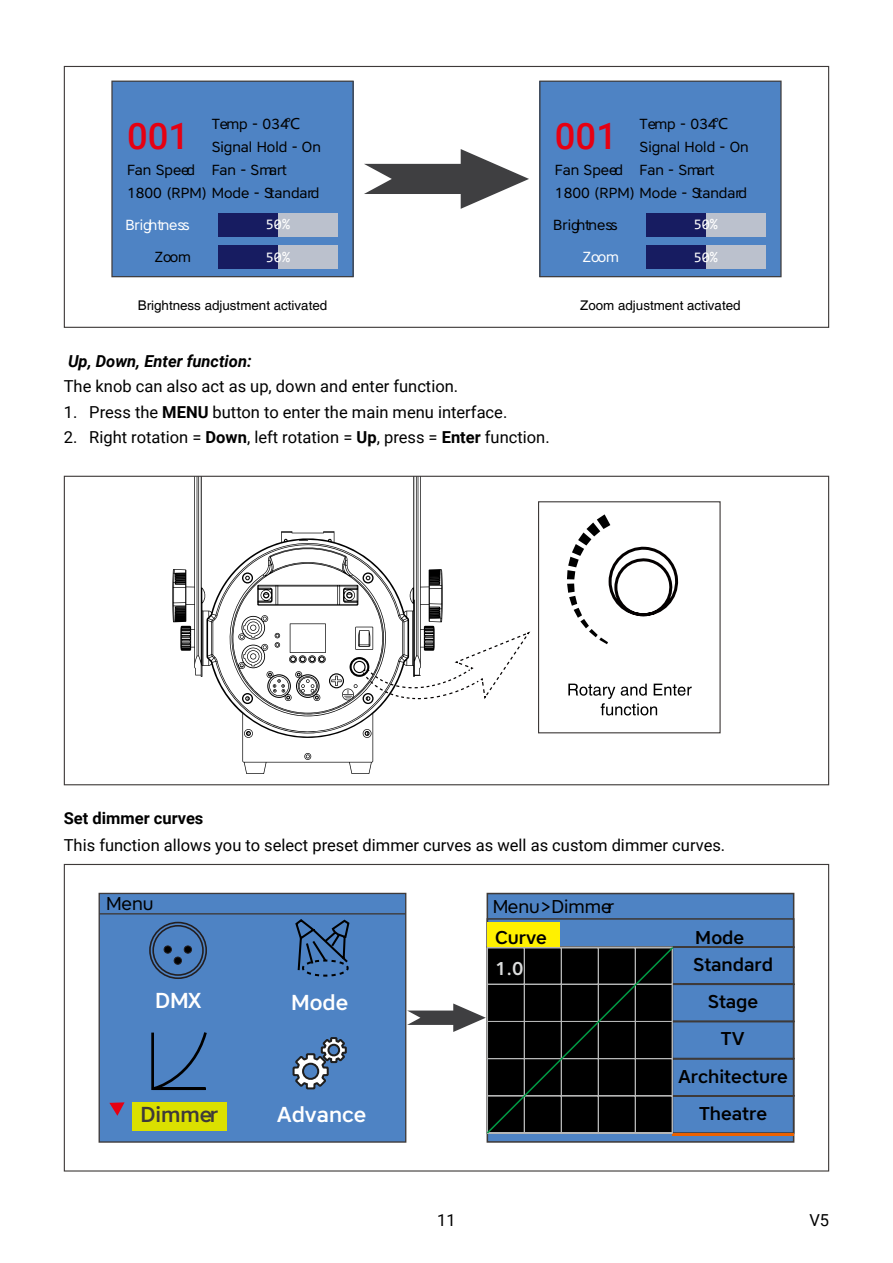
<style>
.page{position:relative;width:893px;height:1263px;background:#fff}
.page>*{position:absolute;margin:0;border:0;box-sizing:border-box;transform-origin:0 0}
.t1{font:500 36.45px "Roboto";color:#e60012}
.t2{font:500 21.6px "Core Sans A55";color:#fff}
.t3{font:500 21.6px "Core Sans A55";color:#3e3a39}
.t4{font:500 18.45px/37.2px "Core Sans A55";color:#000}
.t5{font:18.45px "Core Sans A45";color:#000}
.t6{font:500 18.45px "Core Sans A55";color:#dcdddd}
.t7{font:16.5px "Roboto";color:#000}
.t8{font:italic 700 16.5px "Roboto";color:#000}
.t9{font:700 16.5px "Roboto";color:#000}
.t10{font:14.55px/23.2px "Core Sans A45";color:#000}
.t11{font:14.55px "Core Sans A45";color:#fff}
.t12{font:14.55px "Consolas";color:#fff}
.t13{font:13.35px "Helvetica";color:#000}
.s1{font-family:"Microsoft Ya Hei"}
.s2{font-weight:700}
</style>
<div class="page">
<svg style="left:364px;top:149px;width:165px;height:60px"></svg>
<div style="left:111px;top:81px;width:243px;height:196px;background:#4e83c4"></div>
<div style="left:219px;top:213px;width:119px;height:23px;background:#bbc1cd"></div>
<div style="left:219px;top:213px;width:59px;height:23px;background:#171c61"></div>
<div style="left:219px;top:246px;width:119px;height:23px;background:#bbc1cd"></div>
<div style="left:219px;top:246px;width:59px;height:23px;background:#171c61"></div>
<div style="left:539px;top:81px;width:243px;height:196px;background:#4e83c4"></div>
<div style="left:646px;top:213px;width:119px;height:23px;background:#bbc1cd"></div>
<div style="left:646px;top:213px;width:60px;height:23px;background:#171c61"></div>
<div style="left:646px;top:246px;width:119px;height:23px;background:#bbc1cd"></div>
<div style="left:646px;top:246px;width:60px;height:23px;background:#171c61"></div>
<div style="left:64px;top:66px;width:765px;height:262px;border:1px solid #3e3a39"></div>
<svg style="left:172px;top:478px;width:249px;height:296px"></svg>
<svg style="left:304px;top:753px;width:7px;height:7px"></svg>
<svg style="left:567px;top:514px;width:112px;height:130px"></svg>
<svg style="left:568px;top:684px;width:124px;height:31px"></svg>
<div style="left:538px;top:501px;width:183px;height:232px;border:1px solid #3e3a39"></div>
<div style="left:487px;top:893px;width:307px;height:250px;background:#4e83c4;border:2px solid #3e3a39"></div>
<svg style="left:486px;top:917px;width:309px;height:217px"></svg>
<hr style="left:672px;top:1133px;width:122px;height:3px;background:#eb6100">
<svg style="left:407px;top:945px;width:268px;height:190px"></svg>
<div style="left:487px;top:922px;width:73px;height:25px;background:#fff100"></div>
<div style="left:99px;top:893px;width:307px;height:250px;background:#4e83c4;border:1px solid #3e3a39"></div>
<svg style="left:149px;top:921px;width:58px;height:58px"></svg>
<div style="left:184px;top:946px;width:8px;height:7px;background:#000;border-radius:50%"></div>
<div style="left:184px;top:946px;width:8px;height:7px;border:1px solid #231e20;border-radius:50%"></div>
<div style="left:164px;top:946px;width:7px;height:7px;background:#000;border-radius:50%"></div>
<div style="left:164px;top:946px;width:7px;height:7px;border:1px solid #231e20;border-radius:50%"></div>
<div style="left:174px;top:957px;width:7px;height:7px;background:#000;border-radius:50%"></div>
<div style="left:174px;top:957px;width:8px;height:7px;border:1px solid #231e20;border-radius:50%"></div>
<svg style="left:292px;top:1037px;width:55px;height:53px"></svg>
<svg style="left:295px;top:919px;width:55px;height:58px"></svg>
<svg style="left:151px;top:1032px;width:56px;height:59px"></svg>
<div style="left:132px;top:1102px;width:94px;height:28px;background:#dbe000"></div>
<svg style="left:109px;top:1102px;width:16px;height:14px"></svg>
<hr style="left:99px;top:913px;width:307px;height:1px;background:#3e3a39">
<svg style="left:227px;top:540px;width:304px;height:198px"></svg>
<h1 class="t1" style="left:127px;top:111px;width:64px">001</h1>
<p class="t10" style="left:212px;top:112px;width:111px">Temp - 034<span class="s1">℃<br></span>Signal Hold - On</p>
<p class="t10" style="left:127px;top:158px;width:194px;line-height:22.6px">Fan Speed<br>1800 (RPM) Mode - Standard</p>
<p class="t10" style="left:212px;top:158px;width:77px">Fan - Smart</p>
<p class="t11" style="left:125px;top:216px;width:66px">Brightness</p>
<p class="t12" style="left:266px;top:215px;width:26px">50%</p>
<p class="t10" style="left:155px;top:245px;width:38px">Zoom</p>
<p class="t12" style="left:266px;top:247px;width:26px">50%</p>
<h1 class="t1" style="left:555px;top:111px;width:64px">001</h1>
<p class="t10" style="left:640px;top:112px;width:111px">Temp - 034<span class="s1">℃<br></span>Signal Hold - On</p>
<p class="t10" style="left:555px;top:158px;width:194px;line-height:22.6px">Fan Speed<br>1800 (RPM) Mode - Standard</p>
<p class="t10" style="left:640px;top:158px;width:77px">Fan - Smart</p>
<p class="t10" style="left:553px;top:213px;width:66px">Brightness</p>
<p class="t12" style="left:694px;top:215px;width:26px">50%</p>
<p class="t11" style="left:583px;top:247px;width:38px">Zoom</p>
<p class="t12" style="left:694px;top:247px;width:26px">50%</p>
<p class="t13" style="left:138px;top:298px;width:191px">Brightness adjustment activated</p>
<p class="t13" style="left:580px;top:298px;width:162px">Zoom adjustment activated</p>
<p class="t8" style="left:68px;top:349px;width:185px">Up, Down, Enter function:</p>
<p class="t7" style="left:64px;top:375px;width:396px">The knob can also act as up, down and enter function.</p>
<p class="t7" style="left:64px;top:400px;width:445px">1. Press the <span class="s2">MENU</span> button to enter the main menu interface.</p>
<p class="t7" style="left:64px;top:426px;width:487px">2. Right rotation = <span class="s2">Down</span>, left rotation = <span class="s2">Up</span>, press = <span class="s2">Enter</span> function.</p>
<p class="t9" style="left:64px;top:806px;width:141px">Set dimmer curves</p>
<p class="t7" style="left:64px;top:833px;width:663px">This function allows you to select preset dimmer curves as well as custom dimmer curves.</p>
<p class="t5" style="left:106px;top:891px;width:49px">Menu</p>
<h2 class="t2" style="left:155px;top:987px;width:48px">DMX</h2>
<h2 class="t3" style="left:140px;top:1100px;width:79px">Dimmer</h2>
<h2 class="t2" style="left:291px;top:988px;width:59px">Mode</h2>
<h2 class="t2" style="left:277px;top:1100px;width:91px">Advance</h2>
<p class="t5" style="left:493px;top:894px;width:123px">Menu&gt;Dimmer</p>
<p class="t4" style="left:495px;top:919px;width:53px">Curve</p>
<p class="t6" style="left:495px;top:956px;width:30px">1.0</p>
<p class="t4" style="left:693px;top:924px;width:81px;line-height:27px">Mode<br>Standard</p>
<p class="t4" style="left:678px;top:983px;width:111px;text-align:center">Stage<br>TV<br>Architecture<br>Theatre</p>
<p class="t7" style="left:437px;top:1209px;width:20px">11</p>
<p class="t7" style="left:809px;top:1209px;width:21px">V5</p>
</div>
